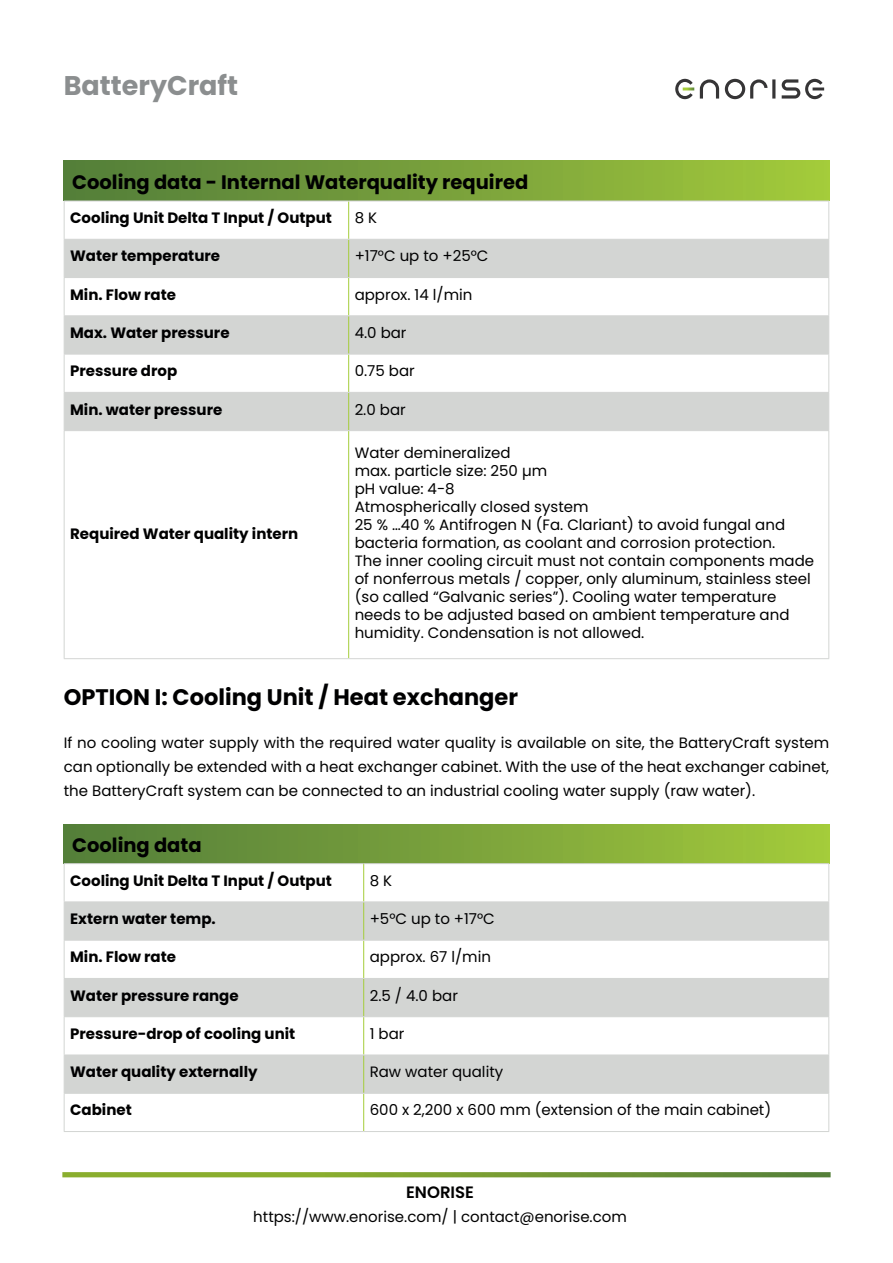
<style>
.page{position:relative;width:893px;height:1263px;background:#fff}
.page>*{position:absolute;margin:0;border:0;box-sizing:border-box;transform-origin:0 0}
.t1{font:700 27px "Poppins";color:#8b8e8f}
.t2{font:700 22.5px "Poppins";color:#000001}
.t3{font:700 19.5px "Poppins";color:#000001}
.t4{font:600 16.5px "Poppins";color:#000001}
.t5{font:15px/18px "Poppins";color:#000001;text-align:justify}
.t6{font:700 15px "Poppins";color:#000001}
</style>
<div class="page">
<svg style="left:62px;top:1172px;width:769px;height:5px;background:#7ca037"></svg>
<hr style="left:772px;top:79px;width:3px;height:20px;background:#363536">
<svg style="left:700px;top:79px;width:19px;height:20px"></svg>
<svg style="left:725px;top:79px;width:42px;height:20px"></svg>
<svg style="left:782px;top:79px;width:42px;height:20px"></svg>
<svg style="left:675px;top:79px;width:19px;height:20px"></svg>
<div style="left:64px;top:160px;width:765px;height:41px;background:linear-gradient(to right,#527c3a,#a3c93b)"></div>
<div style="left:64px;top:824px;width:765px;height:39px;background:linear-gradient(to right,#527c3a,#a3c93b)"></div>
<svg style="left:65px;top:240px;width:763px;height:190px;fill:#d3d5d3"></svg>
<hr style="left:348px;top:201px;width:1px;height:38px;background:#a5cd3a">
<hr style="left:348px;top:240px;width:1px;height:37px;background:#a5cd3a">
<hr style="left:348px;top:278px;width:1px;height:37px;background:#a5cd3a">
<hr style="left:348px;top:316px;width:1px;height:38px;background:#a5cd3a">
<hr style="left:348px;top:354px;width:1px;height:38px;background:#a5cd3a">
<hr style="left:348px;top:393px;width:1px;height:37px;background:#a5cd3a">
<hr style="left:348px;top:431px;width:1px;height:227px;background:#a5cd3a">
<hr style="left:64px;top:201px;width:285px;height:1px;background:#d3d5d3">
<hr style="left:64px;top:201px;width:1px;height:38px;background:#d3d5d3">
<hr style="left:349px;top:201px;width:480px;height:1px;background:#d3d5d3">
<hr style="left:828px;top:201px;width:1px;height:38px;background:#d3d5d3">
<hr style="left:64px;top:239px;width:285px;height:1px;background:#d3d5d3">
<hr style="left:64px;top:240px;width:1px;height:37px;background:#d3d5d3">
<hr style="left:349px;top:239px;width:480px;height:1px;background:#d3d5d3">
<hr style="left:828px;top:240px;width:1px;height:37px;background:#d3d5d3">
<hr style="left:64px;top:277px;width:285px;height:1px;background:#d3d5d3">
<hr style="left:64px;top:278px;width:1px;height:37px;background:#d3d5d3">
<hr style="left:349px;top:277px;width:480px;height:1px;background:#d3d5d3">
<hr style="left:828px;top:278px;width:1px;height:37px;background:#d3d5d3">
<hr style="left:64px;top:315px;width:285px;height:1px;background:#d3d5d3">
<hr style="left:64px;top:316px;width:1px;height:38px;background:#d3d5d3">
<hr style="left:349px;top:315px;width:480px;height:1px;background:#d3d5d3">
<hr style="left:828px;top:316px;width:1px;height:38px;background:#d3d5d3">
<hr style="left:64px;top:354px;width:285px;height:1px;background:#d3d5d3">
<hr style="left:64px;top:354px;width:1px;height:38px;background:#d3d5d3">
<hr style="left:349px;top:354px;width:480px;height:1px;background:#d3d5d3">
<hr style="left:828px;top:354px;width:1px;height:38px;background:#d3d5d3">
<hr style="left:64px;top:392px;width:285px;height:1px;background:#d3d5d3">
<hr style="left:64px;top:393px;width:1px;height:37px;background:#d3d5d3">
<hr style="left:349px;top:392px;width:480px;height:1px;background:#d3d5d3">
<hr style="left:828px;top:393px;width:1px;height:37px;background:#d3d5d3">
<hr style="left:64px;top:430px;width:285px;height:1px;background:#d3d5d3">
<hr style="left:64px;top:431px;width:1px;height:227px;background:#d3d5d3">
<hr style="left:349px;top:430px;width:480px;height:1px;background:#d3d5d3">
<hr style="left:828px;top:431px;width:1px;height:227px;background:#d3d5d3">
<hr style="left:64px;top:658px;width:285px;height:1px;background:#d3d5d3">
<hr style="left:349px;top:658px;width:480px;height:1px;background:#d3d5d3">
<svg style="left:65px;top:902px;width:763px;height:191px;fill:#d3d5d3"></svg>
<hr style="left:363px;top:864px;width:1px;height:37px;background:#a5cd3a">
<hr style="left:363px;top:902px;width:1px;height:38px;background:#a5cd3a">
<hr style="left:363px;top:940px;width:1px;height:38px;background:#a5cd3a">
<hr style="left:363px;top:979px;width:1px;height:37px;background:#a5cd3a">
<hr style="left:363px;top:1017px;width:1px;height:37px;background:#a5cd3a">
<hr style="left:363px;top:1055px;width:1px;height:38px;background:#a5cd3a">
<hr style="left:363px;top:1094px;width:1px;height:37px;background:#a5cd3a">
<hr style="left:64px;top:863px;width:300px;height:1px;background:#d3d5d3">
<hr style="left:64px;top:864px;width:1px;height:37px;background:#d3d5d3">
<hr style="left:364px;top:863px;width:465px;height:1px;background:#d3d5d3">
<hr style="left:828px;top:864px;width:1px;height:37px;background:#d3d5d3">
<hr style="left:64px;top:901px;width:300px;height:1px;background:#d3d5d3">
<hr style="left:64px;top:902px;width:1px;height:38px;background:#d3d5d3">
<hr style="left:364px;top:901px;width:465px;height:1px;background:#d3d5d3">
<hr style="left:828px;top:902px;width:1px;height:38px;background:#d3d5d3">
<hr style="left:64px;top:940px;width:300px;height:1px;background:#d3d5d3">
<hr style="left:64px;top:940px;width:1px;height:38px;background:#d3d5d3">
<hr style="left:364px;top:940px;width:465px;height:1px;background:#d3d5d3">
<hr style="left:828px;top:940px;width:1px;height:38px;background:#d3d5d3">
<hr style="left:64px;top:978px;width:300px;height:1px;background:#d3d5d3">
<hr style="left:64px;top:979px;width:1px;height:37px;background:#d3d5d3">
<hr style="left:364px;top:978px;width:465px;height:1px;background:#d3d5d3">
<hr style="left:828px;top:979px;width:1px;height:37px;background:#d3d5d3">
<hr style="left:64px;top:1016px;width:300px;height:1px;background:#d3d5d3">
<hr style="left:64px;top:1017px;width:1px;height:37px;background:#d3d5d3">
<hr style="left:364px;top:1016px;width:465px;height:1px;background:#d3d5d3">
<hr style="left:828px;top:1017px;width:1px;height:37px;background:#d3d5d3">
<hr style="left:64px;top:1054px;width:300px;height:1px;background:#d3d5d3">
<hr style="left:64px;top:1055px;width:1px;height:38px;background:#d3d5d3">
<hr style="left:364px;top:1054px;width:465px;height:1px;background:#d3d5d3">
<hr style="left:828px;top:1055px;width:1px;height:38px;background:#d3d5d3">
<hr style="left:64px;top:1093px;width:300px;height:1px;background:#d3d5d3">
<hr style="left:64px;top:1094px;width:1px;height:37px;background:#d3d5d3">
<hr style="left:364px;top:1093px;width:465px;height:1px;background:#d3d5d3">
<hr style="left:828px;top:1094px;width:1px;height:37px;background:#d3d5d3">
<hr style="left:64px;top:1131px;width:300px;height:1px;background:#d3d5d3">
<hr style="left:364px;top:1131px;width:465px;height:1px;background:#d3d5d3">
<h1 class="t1" style="left:64px;top:70px;width:176px">BatteryCraft</h1>
<h3 class="t3" style="left:72px;top:171px;width:458px">Cooling data - Internal Waterquality required</h3>
<p class="t6" style="left:70px;top:209px;width:263px">Cooling Unit Delta T Input / Output</p>
<p class="t5" style="left:355px;top:209px;width:24px">8 K</p>
<p class="t6" style="left:70px;top:247px;width:151px">Water temperature</p>
<p class="t5" style="left:355px;top:247px;width:135px">+17°C up to +25°C</p>
<p class="t6" style="left:70px;top:286px;width:108px">Min. Flow rate</p>
<p class="t5" style="left:355px;top:285px;width:119px">approx. 14 l/min</p>
<p class="t6" style="left:70px;top:324px;width:161px">Max. Water pressure</p>
<p class="t5" style="left:355px;top:324px;width:53px">4.0 bar</p>
<p class="t6" style="left:70px;top:362px;width:109px">Pressure drop</p>
<p class="t5" style="left:355px;top:362px;width:62px">0.75 bar</p>
<p class="t6" style="left:70px;top:400px;width:154px">Min. water pressure</p>
<p class="t5" style="left:355px;top:400px;width:53px">2.0 bar</p>
<p class="t6" style="left:70px;top:525px;width:230px">Required Water quality intern</p>
<p class="t5" style="left:355px;top:443px;width:461px;text-align:left">Water demineralized<br>max. particle size: 250 µm<br>pH value: 4-8<br>Atmospherically closed system<br>25 % …40 % Antifrogen N (Fa. Clariant) to avoid fungal and bacteria formation, as coolant and corrosion protection.<br>The inner cooling circuit must not contain components made of nonferrous metals / copper, only aluminum, stainless steel (so called “Galvanic series”). Cooling water temperature needs to be adjusted based on ambient temperature and humidity. Condensation is not allowed.</p>
<h2 class="t2" style="left:64px;top:684px;width:456px">OPTION I: Cooling Unit / Heat exchanger</h2>
<p class="t5" style="left:64px;top:731px;width:767px;line-height:24px">If no cooling water supply with the required water quality is available on site, the BatteryCraft system can optionally be extended with a heat exchanger cabinet. With the use of the heat exchanger cabinet, the BatteryCraft system can be connected to an industrial cooling water supply (raw water).</p>
<h3 class="t3" style="left:72px;top:834px;width:131px">Cooling data</h3>
<p class="t6" style="left:70px;top:872px;width:263px">Cooling Unit Delta T Input / Output</p>
<p class="t5" style="left:370px;top:871px;width:24px">8 K</p>
<p class="t6" style="left:70px;top:910px;width:147px">Extern water temp.</p>
<p class="t5" style="left:370px;top:910px;width:127px">+5°C up to +17°C</p>
<p class="t6" style="left:70px;top:948px;width:108px">Min. Flow rate</p>
<p class="t5" style="left:370px;top:948px;width:123px">approx. 67 l/min</p>
<p class="t6" style="left:70px;top:987px;width:170px">Water pressure range</p>
<p class="t5" style="left:370px;top:986px;width:90px">2.5 / 4.0 bar</p>
<p class="t6" style="left:70px;top:1025px;width:227px">Pressure-drop of cooling unit</p>
<p class="t5" style="left:370px;top:1025px;width:36px">1 bar</p>
<p class="t6" style="left:70px;top:1063px;width:189px">Water quality externally</p>
<p class="t5" style="left:370px;top:1063px;width:135px">Raw water quality</p>
<p class="t6" style="left:70px;top:1101px;width:63px">Cabinet</p>
<p class="t5" style="left:370px;top:1101px;width:403px">600 x 2,200 x 600 mm (extension of the main cabinet)</p>
<p class="t4" style="left:406px;top:1182px;width:69px">ENORISE</p>
<p class="t5" style="left:253px;top:1207px;width:375px">https://www.enorise.com/ | contact@enorise.com</p>
</div>
